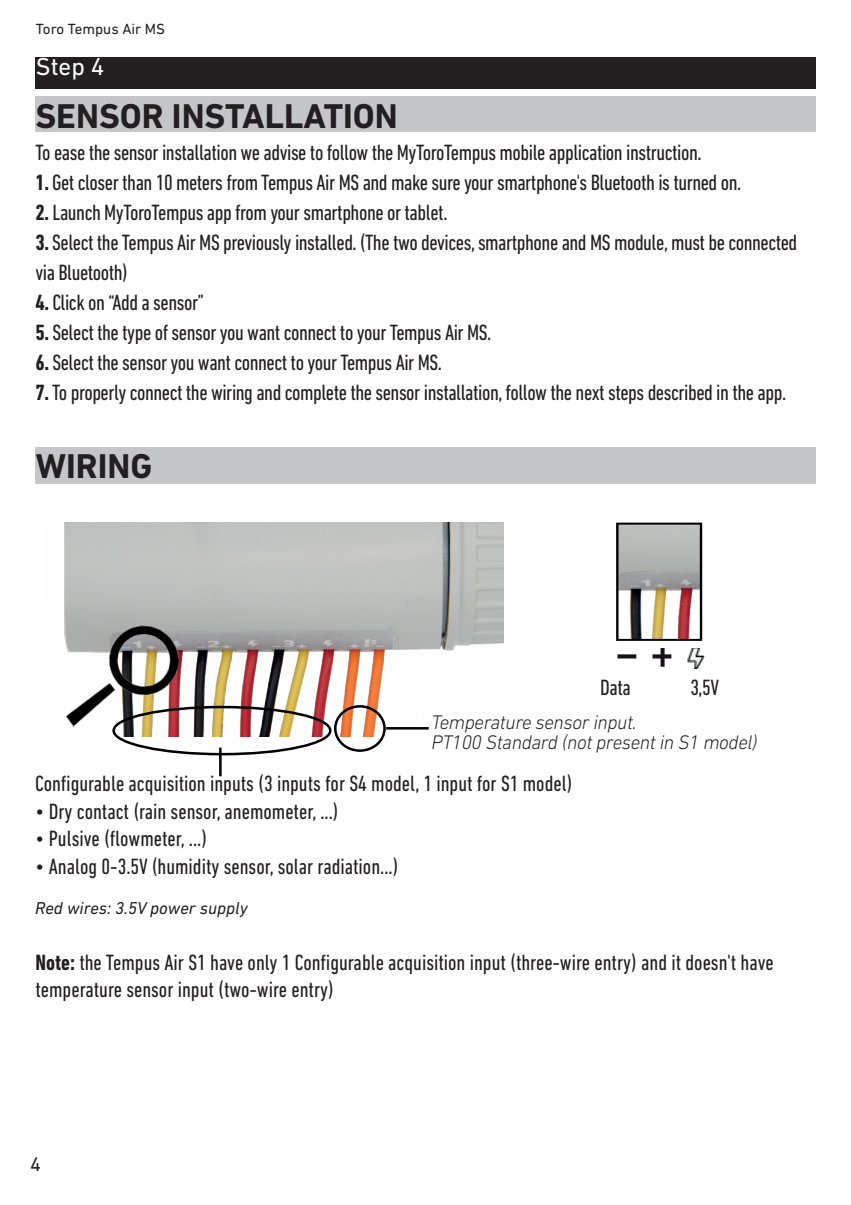
<style>
.page{position:relative;width:851px;height:1205px;background:#fff}
.page>*{position:absolute;margin:0;border:0;box-sizing:border-box;transform-origin:0 0}
.t1{font:700 35px "DIN Next LT Pro";color:#231f20}
.t2{font:25px "DIN Next LT Pro";color:#fff}
.t3{font:condensed 22.5px/30px "DIN Next LT Pro";letter-spacing:-.02em;color:#231f20}
.t4{font:condensed 22.5px/27px "DIN Next LT Pro";color:#231f20}
.t5{font:italic 300 20px/20px "DIN Next LT Pro";letter-spacing:-.02em;color:#231f20}
.t6{font:20px "DIN Next LT Pro";color:#231f20}
.t7{font:italic 17.5px "DIN Next LT Pro";color:#231f20}
.t8{font:15px "DIN Next LT Pro";color:#231f20}
.s1{font-weight:700}
</style>
<div class="page">
<div style="left:36px;top:57px;width:779px;height:31px;background:#231f20"></div>
<div style="left:35px;top:97px;width:780px;height:35px;background:#c5c6c8"></div>
<img style="left:64px;top:522px;width:439px;height:214px">
<hr style="left:386px;top:727px;width:42px;height:2px;background:#000">
<img style="left:617px;top:648px;width:89px;height:20px">
<div style="left:334px;top:705px;width:52px;height:47px;border:2px solid #000;border-radius:50%"></div>
<div style="left:112px;top:706px;width:219px;height:49px;border:2px solid #000;border-radius:50%"></div>
<hr style="left:219px;top:747px;width:2px;height:29px;background:#000">
<img style="left:619px;top:525px;width:80px;height:113px">
<div style="left:616px;top:522px;width:86px;height:119px;border:2px solid #000"></div>
<img style="left:65px;top:619px;width:117px;height:118px">
<div style="left:36px;top:447px;width:779px;height:36px;background:#c5c6c8"></div>
<p class="t8" style="left:36px;top:20px;width:131px">Toro Tempus Air MS</p>
<p class="t2" style="left:36px;top:53px;width:70px">Step 4</p>
<h1 class="t1" style="left:35px;top:95px;width:364px">SENSOR INSTALLATION</h1>
<p class="t3" style="left:35px;top:138px;width:667px">To ease the sensor installation we advise to follow the MyToroTempus mobile application instruction.</p>
<p class="t3" style="left:35px;top:168px;width:707px"><span class="s1">1.</span> Get closer than 10 meters from Tempus Air MS and make sure your smartphone's Bluetooth is turned on.</p>
<p class="t3" style="left:35px;top:198px;width:413px"><span class="s1">2.</span> Launch MyToroTempus app from your smartphone or tablet.</p>
<p class="t3" style="left:35px;top:228px;width:763px"><span class="s1">3.</span> Select the Tempus Air MS previously installed. (The two devices, smartphone and MS module, must be connected via Bluetooth)</p>
<p class="t3" style="left:35px;top:288px;width:170px"><span class="s1">4.</span> Click on “Add a sensor”</p>
<p class="t3" style="left:35px;top:318px;width:457px"><span class="s1">5.</span> Select the type of sensor you want connect to your Tempus Air MS.</p>
<p class="t3" style="left:35px;top:348px;width:408px"><span class="s1">6.</span> Select the sensor you want connect to your Tempus Air MS.</p>
<p class="t3" style="left:35px;top:378px;width:752px"><span class="s1">7.</span> To properly connect the wiring and complete the sensor installation, follow the next steps described in the app.</p>
<h1 class="t1" style="left:36px;top:446px;width:118px">WIRING</h1>
<p class="t3" style="left:600px;top:672px;width:32px">Data</p>
<p class="t3" style="left:690px;top:672px;width:30px">3,5V</p>
<p class="t5" style="left:431px;top:711px;width:327px">Temperature sensor input.<br>PT100 Standard (not present in S1 model)</p>
<p class="t4" style="left:35px;top:770px;width:539px">Configurable acquisition inputs (3 inputs for S4 model, 1 input for S1 model)</p>
<p class="t4" style="left:35px;top:797px;width:305px">• Dry contact (rain sensor, anemometer, ...)</p>
<p class="t4" style="left:35px;top:825px;width:173px">• Pulsive (flowmeter, ...)</p>
<p class="t4" style="left:35px;top:852px;width:365px">• Analog 0-3.5V (humidity sensor, solar radiation...)</p>
<p class="t7" style="left:35px;top:898px;width:214px">Red wires: 3.5V power supply</p>
<p class="t4" style="left:35px;top:948px;width:739px"><span class="s1">Note:</span> the Tempus Air S1 have only 1 Configurable acquisition input (three-wire entry) and it doesn't have temperature sensor input (two-wire entry)</p>
<p class="t6" style="left:30px;top:1152px;width:12px">4</p>
</div>
